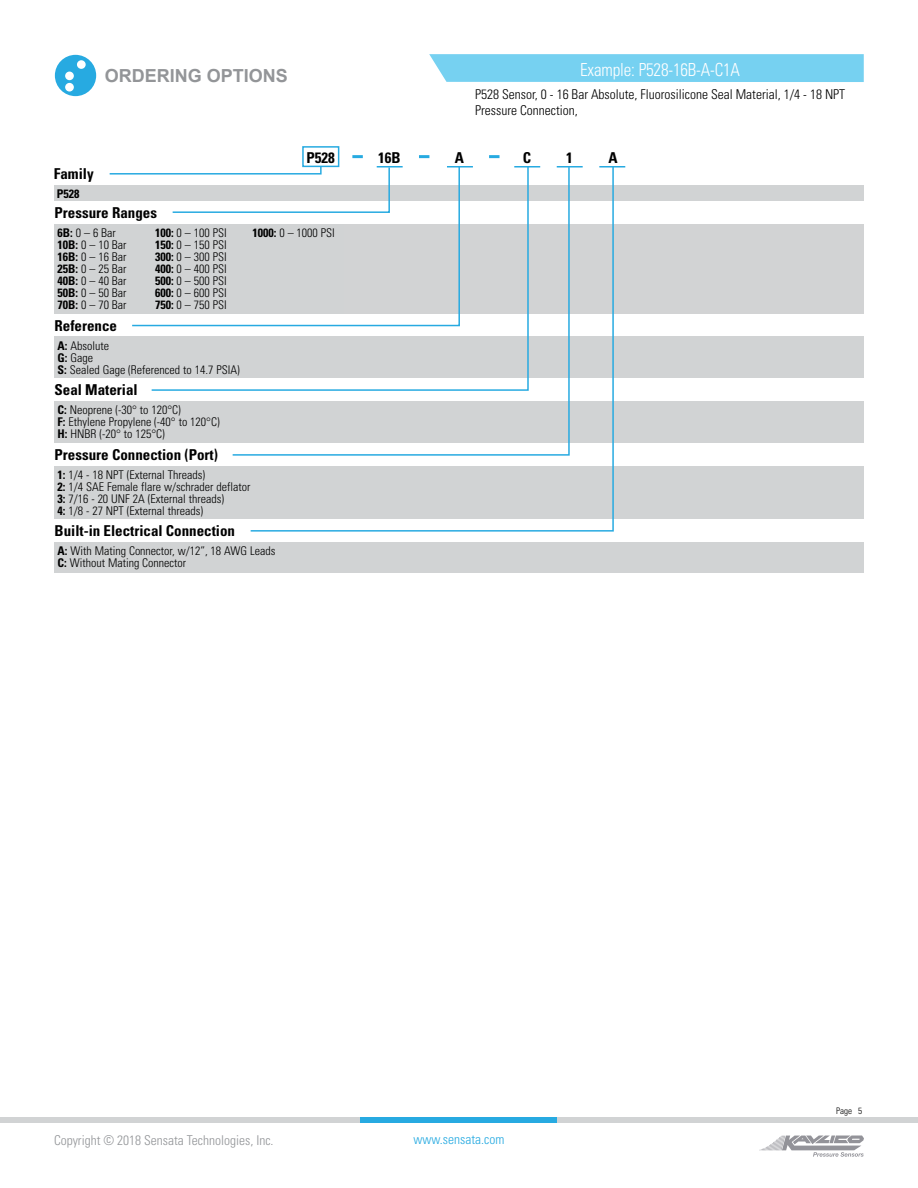
<style>
.page{position:relative;width:918px;height:1188px;background:#fff}
.page>*{position:absolute;margin:0;border:0;box-sizing:border-box;transform-origin:0 0}
.t1{font:300 condensed 18px "Univers";letter-spacing:-.01em;color:#fff;scale:.95 1}
.t2{font:700 18px "Arial";color:#939598}
.t3{font:700 condensed 15px "Univers";color:#000}
.t4{font:300 condensed 13.5px/16.2px "Univers";color:#000}
.t5{font:300 condensed 13.5px "Univers";color:#939598}
.t6{font:300 condensed 13.5px "Univers";color:#27aae1}
.t7{font:300 condensed 12px/12px "Univers";color:#000}
.t8{font:700 condensed 12px "Univers";color:#000}
.t9{font:300 condensed 9px "Univers";color:#000}
.s1{font-weight:700}
</style>
<div class="page">
<div style="left:0;top:1117px;width:918px;height:6px;background:#d1d3d4"></div>
<div style="left:361px;top:1117px;width:196px;height:6px;background:#27aae1"></div>
<svg style="left:760px;top:1136px;width:104px;height:21px"></svg>
<svg style="left:429px;top:54px;width:435px;height:28px;background:#7ad2f1"></svg>
<div style="left:54px;top:185px;width:810px;height:16px;background:#d1d3d4"></div>
<div style="left:123px;top:224px;width:741px;height:90px;background:#d2d3d4"></div>
<div style="left:55px;top:224px;width:289px;height:90px;background:#d1d3d4"></div>
<div style="left:55px;top:337px;width:809px;height:41px;background:#d1d3d4"></div>
<div style="left:55px;top:401px;width:809px;height:41px;background:#d1d3d4"></div>
<div style="left:55px;top:466px;width:809px;height:52px;background:#d1d3d4"></div>
<div style="left:55px;top:542px;width:809px;height:31px;background:#d1d3d4"></div>
<div style="left:302px;top:146px;width:37px;height:21px;border:2px solid #27aae1"></div>
<svg style="left:150px;top:173px;width:81px;height:218px"></svg>
<svg style="left:249px;top:165px;width:366px;height:367px"></svg>
<hr style="left:377px;top:166px;width:26px;height:2px;background:#27aae1">
<hr style="left:447px;top:166px;width:26px;height:2px;background:#27aae1">
<hr style="left:514px;top:166px;width:26px;height:2px;background:#27aae1">
<hr style="left:557px;top:166px;width:26px;height:2px;background:#27aae1">
<hr style="left:599px;top:166px;width:26px;height:2px;background:#27aae1">
<svg style="left:352px;top:155px;width:11px;height:3px"></svg>
<svg style="left:419px;top:155px;width:10px;height:3px"></svg>
<svg style="left:489px;top:155px;width:11px;height:3px"></svg>
<svg style="left:55px;top:55px;width:41px;height:41px"></svg>
<h1 class="t2" style="left:105px;top:63px;width:185px">ORDERING OPTIONS</h1>
<h1 class="t1" style="left:580px;top:59px;width:170px">Example: P528-16B-A-C1A</h1>
<p class="t4" style="left:475px;top:86px;width:372px">P528 Sensor, 0 - 16 Bar Absolute, Fluorosilicone Seal Material, 1/4 - 18 NPT<br>Pressure Connection,</p>
<p class="t3" style="left:307px;top:148px;width:30px">P528</p>
<p class="t3" style="left:378px;top:148px;width:24px">16B</p>
<p class="t3" style="left:455px;top:148px;width:11px">A</p>
<p class="t3" style="left:523px;top:148px;width:10px">C</p>
<p class="t3" style="left:566px;top:148px;width:8px">1</p>
<p class="t3" style="left:608px;top:148px;width:11px">A</p>
<p class="t3" style="left:54px;top:164px;width:41px">Family</p>
<p class="t3" style="left:55px;top:204px;width:104px">Pressure Ranges</p>
<p class="t8" style="left:57px;top:186px;width:24px">P528</p>
<p class="t7" style="left:58px;top:227px;width:71px"><span class="s1">6B:</span> 0 – 6 Bar<br><span class="s1">10B:</span> 0 – 10 Bar<br><span class="s1">16B:</span> 0 – 16 Bar<br><span class="s1">25B:</span> 0 – 25 Bar<br><span class="s1">40B:</span> 0 – 40 Bar<br><span class="s1">50B:</span> 0 – 50 Bar<br><span class="s1">70B:</span> 0 – 70 Bar</p>
<p class="t7" style="left:155px;top:227px;width:73px;text-align:justify"><span class="s1">100:</span> 0 – 100 PSI <span class="s1">150:</span> 0 – 150 PSI <span class="s1">300:</span> 0 – 300 PSI <span class="s1">400:</span> 0 – 400 PSI <span class="s1">500:</span> 0 – 500 PSI <span class="s1">600:</span> 0 – 600 PSI <span class="s1">750:</span> 0 – 750 PSI</p>
<p class="t7" style="left:253px;top:227px;width:84px"><span class="s1">1000:</span> 0 – 1000 PSI</p>
<p class="t7" style="left:58px;top:339px;width:184px"><span class="s1">A:</span> Absolute<br><span class="s1">G:</span> Gage<br><span class="s1">S:</span> Sealed Gage (Referenced to 14.7 PSIA)</p>
<p class="t7" style="left:58px;top:404px;width:164px"><span class="s1">C:</span> Neoprene (-30° to 120°C)<br><span class="s1">F:</span> Ethylene Propylene (-40° to 120°C)<br><span class="s1">H:</span> HNBR (-20° to 125°C)</p>
<p class="t7" style="left:58px;top:468px;width:194px"><span class="s1">1:</span> 1/4 - 18 NPT (External Threads)<br><span class="s1">2:</span> 1/4 SAE Female flare w/schrader deflator <span class="s1">3:</span> 7/16 - 20 UNF 2A (External threads)<br><span class="s1">4:</span> 1/8 - 27 NPT (External threads)</p>
<p class="t7" style="left:58px;top:545px;width:220px"><span class="s1">A:</span> With Mating Connector, w/12”, 18 AWG Leads<br><span class="s1">C:</span> Without Mating Connector</p>
<p class="t3" style="left:55px;top:316px;width:64px">Reference</p>
<p class="t3" style="left:55px;top:381px;width:85px">Seal Material</p>
<p class="t3" style="left:55px;top:445px;width:165px">Pressure Connection (Port)</p>
<p class="t3" style="left:55px;top:522px;width:182px">Built-in Electrical Connection</p>
<p class="t5" style="left:54px;top:1132px;width:221px">Copyright © 2018 Sensata Technologies, Inc.</p>
<p class="t6" style="left:414px;top:1131px;width:92px">www.sensata.com</p>
<p class="t9" style="left:836px;top:1105px;width:27px">Page 5</p>
</div>
